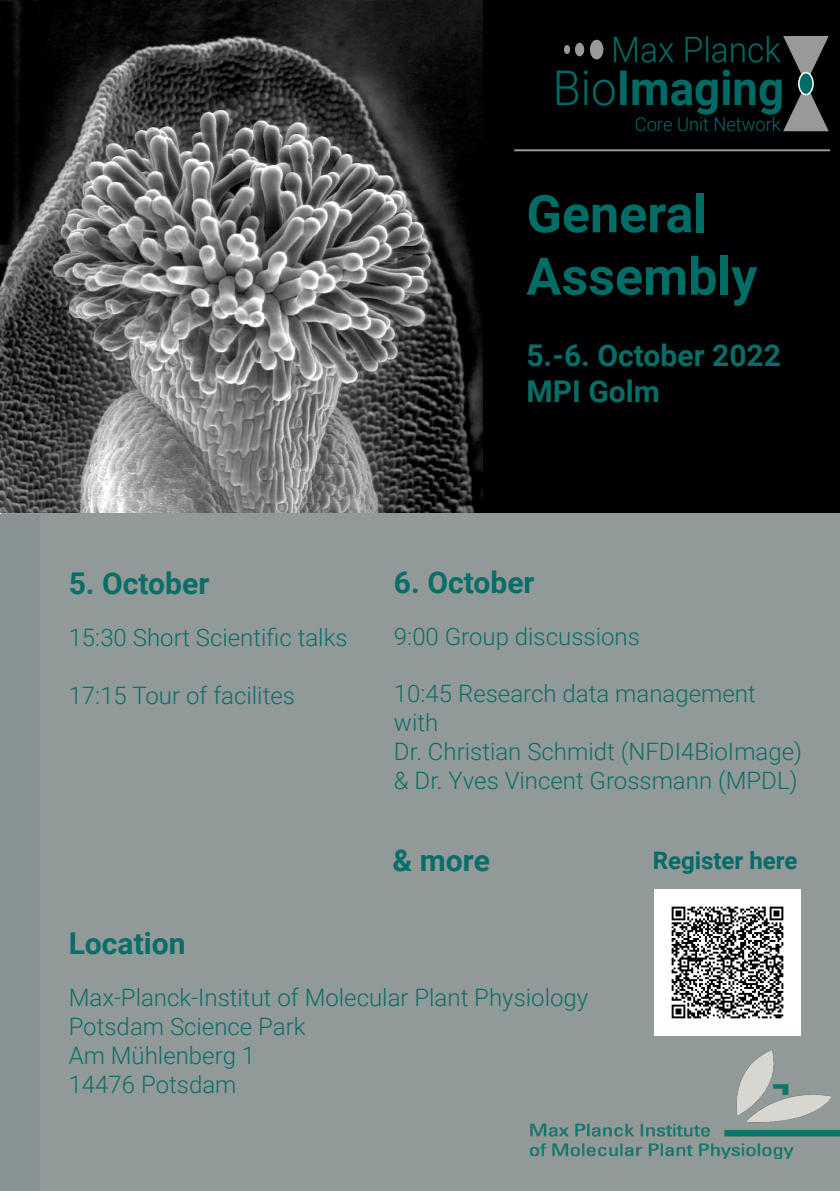
<style>
.page{position:relative;width:840px;height:1191px;background:#fff}
.page>*{position:absolute;margin:0;border:0;box-sizing:border-box;transform-origin:0 0}
.t1{font:700 52px/62.4px "Roboto";color:#006c66}
.t2{font:700 47.8px "Roboto";color:#006b66;scale:.96 1}
.t3{font:300 35px "Roboto";color:#006b66;scale:.96 1}
.t4{font:700 30px/36px "Roboto";color:#066e67}
.t5{font:300 24px/28.8px "Roboto";color:#0f6e67}
.t6{font:700 24px "Roboto";color:#006b66}
.t7{font:300 19.2px "Roboto";color:#006b66;scale:.96 1}
.s1{font-weight:300}
</style>
<div class="page">
<div style="left:1px;top:0;width:838px;height:1191px;background:#929999"></div>
<div style="left:1px;top:0;width:838px;height:512px;background:#000002"></div>
<img style="left:0;top:0;width:482px;height:512px">
<svg style="left:783px;top:36px;width:45px;height:95px"></svg>
<div style="left:798px;top:73px;width:14px;height:22px;background:#006b66;border-radius:50%"></div>
<div style="left:797px;top:72px;width:16px;height:23px;border:2px solid #fff;border-radius:50%"></div>
<div style="left:563px;top:45px;width:7px;height:9px;background:#999;border-radius:50%"></div>
<div style="left:574px;top:43px;width:10px;height:13px;background:#999;border-radius:50%"></div>
<div style="left:589px;top:40px;width:14px;height:19px;background:#999;border-radius:50%"></div>
<hr style="left:514px;top:149px;width:315px;height:2px;background:#999">
<div style="left:0;top:514px;width:39px;height:677px;background:#879293"></div>
<img style="left:530px;top:1050px;width:309px;height:108px">
<img style="left:654px;top:889px;width:146px;height:146px">
<h3 class="t3" style="left:611px;top:25px;width:178px">Max Planck</h3>
<h2 class="t2" style="left:552px;top:54px;width:242px"><span class="s1">Bio</span>Imaging</h2>
<p class="t7" style="left:634px;top:111px;width:153px">Core Unit Network</p>
<p class="t1" style="left:526px;top:181px;width:232px">General<br>Assembly</p>
<p class="t4" style="left:526px;top:336px;width:256px">5.-6. October 2022<br>MPI Golm</p>
<p class="t4" style="left:69px;top:564px;width:142px">5. October</p>
<p class="t5" style="left:69px;top:622px;width:280px">15:30 Short Scientific talks</p>
<p class="t5" style="left:69px;top:680px;width:228px">17:15 Tour of facilites</p>
<p class="t4" style="left:394px;top:563px;width:142px">6. October</p>
<p class="t5" style="left:394px;top:621px;width:247px">9:00 Group discussions</p>
<p class="t5" style="left:394px;top:678px;width:363px">10:45 Research data management</p>
<p class="t5" style="left:394px;top:707px;width:409px">with<br>Dr. Christian Schmidt (NFDI4BioImage) &amp; Dr. Yves Vincent Grossmann (MPDL)</p>
<p class="t4" style="left:392px;top:841px;width:99px">&amp; more</p>
<p class="t6" style="left:652px;top:843px;width:146px">Register here</p>
<p class="t4" style="left:69px;top:924px;width:118px">Location</p>
<p class="t5" style="left:69px;top:982px;width:521px">Max-Planck-Institut of Molecular Plant Physiology</p>
<p class="t5" style="left:69px;top:1011px;width:238px">Potsdam Science Park</p>
<p class="t5" style="left:69px;top:1040px;width:188px">Am Mühlenberg 1</p>
<p class="t5" style="left:69px;top:1069px;width:169px">14476 Potsdam</p>
</div>
